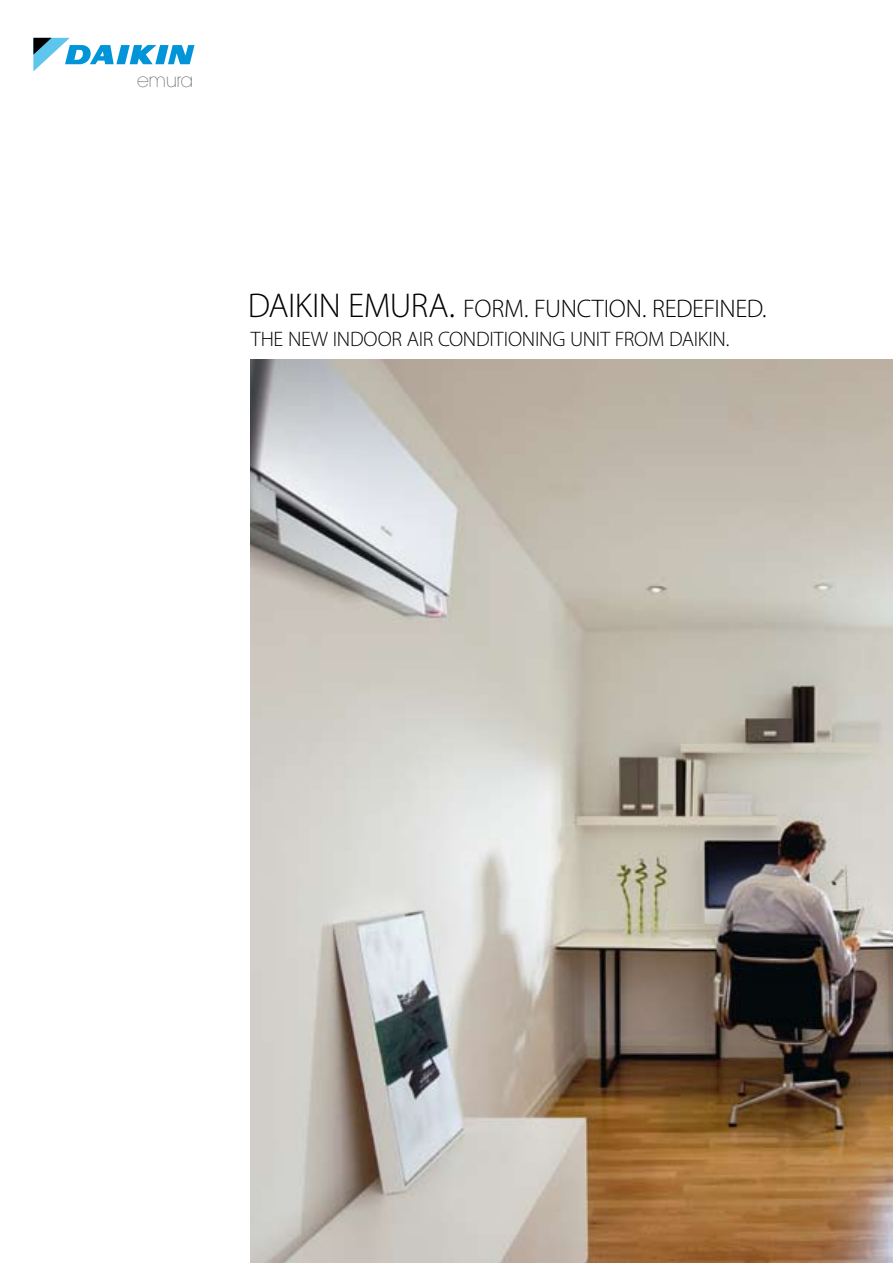
<style>
.page{position:relative;width:893px;height:1263px;background:#fff}
.page>*{position:absolute;margin:0;border:0;box-sizing:border-box;transform-origin:0 0}
.t1{font:300 25.5px "Myriad Pro";letter-spacing:-.01em;color:#000}
.t2{font:300 21px "Myriad Pro";letter-spacing:-.015em;color:#000}
.t3{font:200 19.35px "Avant Garde IT Cby BT";color:#707173}
.s1{font-size:34.5px}
.s2{font-size:36.9px}
</style>
<div class="page">
<img style="left:251px;top:359px;width:642px;height:904px">
<svg style="left:33px;top:38px;width:161px;height:33px"></svg>
<p class="t3" style="left:137px;top:69px;width:57px">emura</p>
<p class="t1" style="left:248px;top:293px;width:520px"><span class="s1">DAIKIN EMURA</span><span class="s2">.</span> FORM. FUNCTION. REDEFINED.</p>
<p class="t2" style="left:251px;top:326px;width:480px">THE NEW INDOOR AIR CONDITIONING UNIT FROM DAIKIN.</p>
</div>
